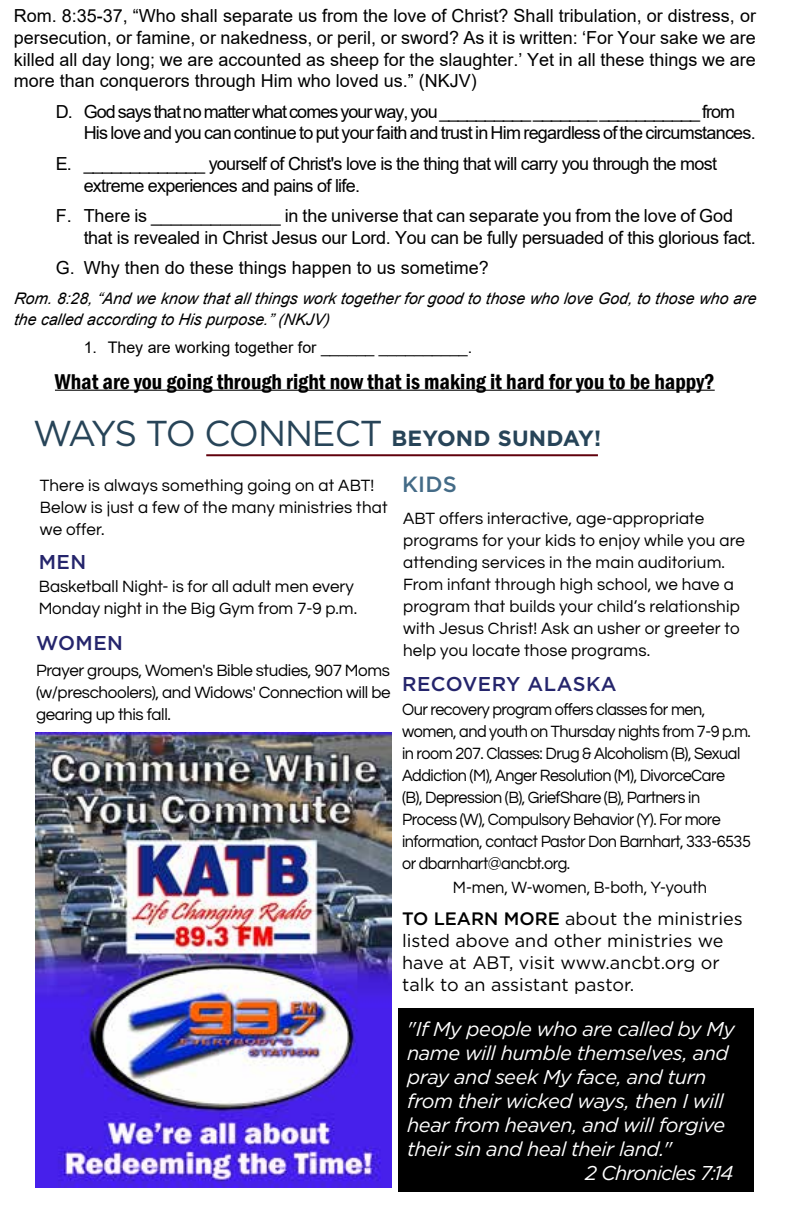
<style>
.page{position:relative;width:792px;height:1224px;background:#fff}
.page>*{position:absolute;margin:0;border:0;box-sizing:border-box;transform-origin:0 0}
.t1{font:36px "Gotham";letter-spacing:-.04em;color:#274458}
.t2{font:600 condensed 22px "Franklin Gothic";color:#000}
.t3{font:500 22px "Gotham";color:#446b87}
.t4{font:italic 20px "Gotham";letter-spacing:-.025em;color:#fff}
.t5{font:500 20px "Gotham";letter-spacing:.025em;color:#25256c}
.t6{font:italic 20px "Gotham";letter-spacing:-.045em;color:#fff}
.t7{font:18px/21.6px "Arial";letter-spacing:-.02em;color:#000;text-align:justify}
.t8{font:18px/21.6px "Arial";letter-spacing:-.04em;color:#000}
.t9{font:18px/22px "Gotham";color:#000}
.t10{font:18px "Arial";color:#000}
.t11{font:17px/22px "Questrial";letter-spacing:-.005em;color:#000}
.t12{font:17px "Questrial";letter-spacing:-.03em;color:#000;scale:.95 1}
.t13{font:17px "Questrial";letter-spacing:-.005em;color:#000;scale:.96 1}
.t14{font:italic 16px/20.8px "Arial";color:#000}
.t15{font:16px "Arial";color:#000}
.s1{font-weight:700;font-size:22px}
.s2{font-weight:500}
</style>
<div class="page">
<hr style="left:206px;top:454px;width:392px;height:2px;background:#60000c">
<div style="left:398px;top:1008px;width:356px;height:183px;background:#000"></div>
<hr style="left:55px;top:390px;width:660px;height:1px;background:#000">
<img style="left:35px;top:732px;width:356px;height:456px">
<p class="t7" style="left:14px;top:5px;width:744px">Rom. 8:35-37, “Who shall separate us from the love of Christ? Shall tribulation, or distress, or persecution, or famine, or nakedness, or peril, or sword? As it is written: ‘For Your sake we are killed all day long; we are accounted as sheep for the slaughter.’ Yet in all these things we are more than conquerors through Him who loved us.” (NKJV)</p>
<p class="t8" style="left:84px;top:101px;width:674px;text-indent:-28px">D. God says that no matter what comes your way, you __________ _______ ___________ from<br>His love and you can continue to put your faith and trust in Him regardless of the circumstances.</p>
<p class="t8" style="left:84px;top:153px;width:635px;text-indent:-28px">E. _____________ yourself of Christ's love is the thing that will carry you through the most extreme experiences and pains of life.</p>
<p class="t7" style="left:84px;top:205px;width:674px;text-indent:-28px">F. There is _____________ in the universe that can separate you from the love of God that is revealed in Christ Jesus our Lord. You can be fully persuaded of this glorious fact.</p>
<p class="t10" style="left:56px;top:256px;width:435px">G. Why then do these things happen to us sometime?</p>
<p class="t14" style="left:14px;top:288px;width:746px">Rom. 8:28, “And we know that all things work together for good to those who love God, to those who are the called according to His purpose.” (NKJV)</p>
<p class="t15" style="left:84px;top:337px;width:390px">1. They are working together for ______ __________.</p>
<p class="t2" style="left:55px;top:367px;width:661px">What are you going through right now that is making it hard for you to be happy?</p>
<h1 class="t1" style="left:33px;top:410px;width:569px">WAYS TO CONNECT <span class="s1">BEYOND SUNDAY!</span></h1>
<p class="t3" style="left:402px;top:470px;width:56px">KIDS</p>
<p class="t11" style="left:403px;top:508px;width:343px">ABT offers interactive, age-appropriate programs for your kids to enjoy while you are attending services in the main auditorium.<br>From infant through high school, we have a program that builds your child’s relationship with Jesus Christ! Ask an usher or greeter to help you locate those programs.</p>
<p class="t11" style="left:40px;top:475px;width:349px">There is always something going on at ABT!<br>Below is just a few of the many ministries that we offer.</p>
<p class="t5" style="left:39px;top:548px;width:49px">MEN</p>
<p class="t11" style="left:39px;top:576px;width:320px">Basketball Night- is for all adult men every<br>Monday night in the Big Gym from 7-9 p.m.</p>
<p class="t5" style="left:36px;top:630px;width:89px">WOMEN</p>
<p class="t11" style="left:36px;top:660px;width:356px;text-align:justify">Prayer groups, Women's Bible studies, 907 Moms (w/preschoolers), and Widows' Connection will be gearing up this fall.</p>
<p class="t5" style="left:402px;top:671px;width:216px">RECOVERY ALASKA</p>
<p class="t12" style="left:402px;top:701px;width:321px">Our recovery program offers classes for men,</p>
<p class="t12" style="left:402px;top:723px;width:369px">women, and youth on Thursday nights from 7-9 p.m.</p>
<p class="t12" style="left:402px;top:745px;width:358px">in room 207. Classes: Drug &amp; Alcoholism (B), Sexual</p>
<p class="t12" style="left:402px;top:767px;width:341px">Addiction (M), Anger Resolution (M), DivorceCare</p>
<p class="t12" style="left:402px;top:789px;width:315px">(B), Depression (B), GriefShare (B), Partners in</p>
<p class="t12" style="left:402px;top:811px;width:337px">Process (W), Compulsory Behavior (Y). For more</p>
<p class="t12" style="left:402px;top:833px;width:369px">information, contact Pastor Don Barnhart, 333-6535</p>
<p class="t12" style="left:402px;top:855px;width:178px">or dbarnhart@ancbt.org.</p>
<p class="t13" style="left:453px;top:879px;width:266px">M-men, W-women, B-both, Y-youth</p>
<p class="t9" style="left:402px;top:908px;width:342px"><span class="s2">TO LEARN MORE</span> about the ministries listed above and other ministries we have at ABT, visit www.ancbt.org or talk to an assistant pastor.</p>
<p class="t4" style="left:407px;top:1016px;width:329px">"If My people who are called by My</p>
<p class="t4" style="left:407px;top:1040px;width:323px">name will humble themselves, and</p>
<p class="t4" style="left:407px;top:1064px;width:301px">pray and seek My face, and turn</p>
<p class="t4" style="left:407px;top:1088px;width:318px">from their wicked ways, then I will</p>
<p class="t4" style="left:407px;top:1112px;width:320px">hear from heaven, and will forgive</p>
<p class="t4" style="left:407px;top:1136px;width:266px">their sin and heal their land."</p>
<p class="t6" style="left:585px;top:1160px;width:150px">2 Chronicles 7:14</p>
</div>
